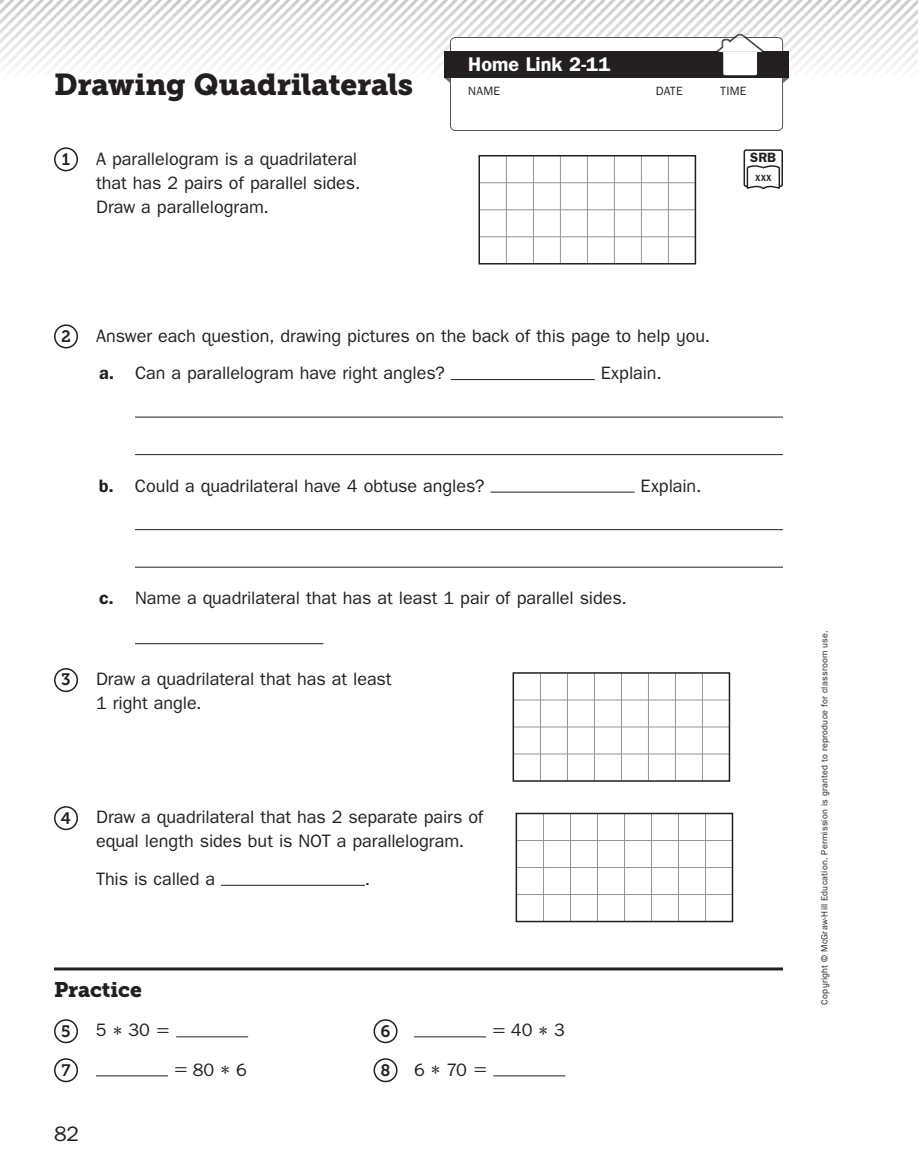
<style>
.page{position:relative;width:918px;height:1175px;background:#fff}
.page>*{position:absolute;margin:0;border:0;box-sizing:border-box;transform-origin:0 0}
.t1{font:30px "Museo Slab 900";letter-spacing:-.005em;color:#231f20}
.t2{font:21px "Museo Slab 900";color:#231f20}
.t3{font:21px "SRA Sans 1.0";color:#231f20}
.t4{font:700 19.8px "SRA Sans 1.0";color:#fff}
.t5{font:18px/24px "SRA Sans 1.0";color:#231f20}
.t6{font:16.5px "Museo Slab 700";color:#231f20}
.t7{font:700 13.5px "SRA Sans 1.0";color:#231f20}
.t8{font:12px "SRA Sans 1.0";letter-spacing:.015em;color:#231f20}
.t9{font:9px "SRA Sans 1.0";letter-spacing:.025em;color:#231f20}
.t10{font:700 8.7px "Negotiate Rg";color:#231f20}
.s1{font-weight:700}
.s2{font-family:"Uni Math 2"}
</style>
<div class="page">
<hr style="left:135px;top:417px;width:648px;height:1px;background:#231f20">
<hr style="left:135px;top:454px;width:648px;height:1px;background:#231f20">
<hr style="left:135px;top:529px;width:648px;height:1px;background:#231f20">
<hr style="left:135px;top:567px;width:648px;height:1px;background:#231f20">
<hr style="left:54px;top:967px;width:729px;height:3px;background:#231f20">
<div style="left:54px;top:147px;width:24px;height:24px;border:2px solid #231f20;border-radius:50%"></div>
<div style="left:54px;top:324px;width:24px;height:24px;border:2px solid #231f20;border-radius:50%"></div>
<hr style="left:451px;top:379px;width:144px;height:1px;background:#231f20">
<hr style="left:490px;top:492px;width:144px;height:1px;background:#231f20">
<hr style="left:135px;top:643px;width:189px;height:1px;background:#231f20">
<div style="left:54px;top:668px;width:24px;height:24px;border:2px solid #231f20;border-radius:50%"></div>
<div style="left:54px;top:806px;width:24px;height:24px;border:2px solid #231f20;border-radius:50%"></div>
<hr style="left:221px;top:885px;width:144px;height:1px;background:#231f20">
<div style="left:54px;top:1019px;width:24px;height:24px;border:2px solid #231f20;border-radius:50%"></div>
<hr style="left:176px;top:1036px;width:72px;height:1px;background:#231f20">
<div style="left:374px;top:1019px;width:24px;height:24px;border:2px solid #231f20;border-radius:50%"></div>
<hr style="left:414px;top:1036px;width:72px;height:1px;background:#231f20">
<div style="left:54px;top:1058px;width:24px;height:24px;border:2px solid #231f20;border-radius:50%"></div>
<hr style="left:96px;top:1075px;width:72px;height:1px;background:#231f20">
<div style="left:374px;top:1058px;width:24px;height:24px;border:2px solid #231f20;border-radius:50%"></div>
<hr style="left:493px;top:1075px;width:72px;height:1px;background:#231f20">
<hr style="left:506px;top:156px;width:1px;height:108px;background:#939598">
<hr style="left:533px;top:156px;width:1px;height:108px;background:#939598">
<hr style="left:560px;top:156px;width:1px;height:108px;background:#939598">
<hr style="left:587px;top:156px;width:1px;height:108px;background:#939598">
<hr style="left:614px;top:156px;width:1px;height:108px;background:#939598">
<hr style="left:641px;top:156px;width:1px;height:108px;background:#939598">
<hr style="left:668px;top:156px;width:1px;height:108px;background:#939598">
<hr style="left:479px;top:182px;width:216px;height:1px;background:#939598">
<hr style="left:479px;top:209px;width:216px;height:1px;background:#939598">
<hr style="left:479px;top:236px;width:216px;height:1px;background:#939598">
<div style="left:479px;top:155px;width:217px;height:109px;border:2px solid #231f20"></div>
<hr style="left:540px;top:673px;width:1px;height:108px;background:#939598">
<hr style="left:567px;top:673px;width:1px;height:108px;background:#939598">
<hr style="left:594px;top:673px;width:1px;height:108px;background:#939598">
<hr style="left:621px;top:673px;width:1px;height:108px;background:#939598">
<hr style="left:648px;top:673px;width:1px;height:108px;background:#939598">
<hr style="left:675px;top:673px;width:1px;height:108px;background:#939598">
<hr style="left:702px;top:673px;width:1px;height:108px;background:#939598">
<hr style="left:513px;top:699px;width:216px;height:1px;background:#939598">
<hr style="left:513px;top:726px;width:216px;height:1px;background:#939598">
<hr style="left:513px;top:753px;width:216px;height:1px;background:#939598">
<div style="left:513px;top:672px;width:217px;height:109px;border:2px solid #231f20"></div>
<hr style="left:543px;top:813px;width:1px;height:108px;background:#939598">
<hr style="left:570px;top:813px;width:1px;height:108px;background:#939598">
<hr style="left:597px;top:813px;width:1px;height:108px;background:#939598">
<hr style="left:624px;top:813px;width:1px;height:108px;background:#939598">
<hr style="left:651px;top:813px;width:1px;height:108px;background:#939598">
<hr style="left:678px;top:813px;width:1px;height:108px;background:#939598">
<hr style="left:705px;top:813px;width:1px;height:108px;background:#939598">
<hr style="left:517px;top:840px;width:216px;height:1px;background:#939598">
<hr style="left:517px;top:867px;width:216px;height:1px;background:#939598">
<hr style="left:517px;top:894px;width:216px;height:1px;background:#939598">
<div style="left:516px;top:812px;width:217px;height:110px;border:2px solid #231f20"></div>
<div style="left:744px;top:149px;width:39px;height:38px;border:2px solid #231f20;border-radius:2px"></div>
<svg style="left:746px;top:164px;width:35px;height:26px"></svg>
<svg style="left:0;top:0;width:918px;height:131px"></svg>
<h1 class="t1" style="left:54px;top:74px;width:361px">Drawing Quadrilaterals</h1>
<p class="t6" style="left:62px;top:153px;width:10px">1</p>
<p class="t5" style="left:96px;top:148px;width:266px">A parallelogram is a quadrilateral that has 2 pairs of parallel sides.<br>Draw a parallelogram.</p>
<p class="t4" style="left:468px;top:58px;width:144px">Home Link 2-11</p>
<p class="t8" style="left:468px;top:87px;width:33px">NAME</p>
<p class="t8" style="left:656px;top:87px;width:29px">DATE</p>
<p class="t8" style="left:720px;top:87px;width:28px">TIME</p>
<p class="t7" style="left:750px;top:153px;width:27px">SRB</p>
<p class="t10" style="left:755px;top:174px;width:18px">XXX</p>
<p class="t6" style="left:61px;top:330px;width:11px">2</p>
<p class="t5" style="left:96px;top:318px;width:616px;line-height:37.5px">Answer each question, drawing pictures on the back of this page to help you. <span class="s1">a.</span> Can a parallelogram have right angles?</p>
<p class="t5" style="left:601px;top:363px;width:63px">Explain.</p>
<p class="t5" style="left:99px;top:475px;width:387px"><span class="s1">b.</span> Could a quadrilateral have 4 obtuse angles?</p>
<p class="t5" style="left:640px;top:475px;width:63px">Explain.</p>
<p class="t5" style="left:99px;top:588px;width:529px"><span class="s1">c.</span> Name a quadrilateral that has at least 1 pair of parallel sides.</p>
<p class="t6" style="left:61px;top:673px;width:11px">3</p>
<p class="t5" style="left:96px;top:669px;width:297px">Draw a quadrilateral that has at least<br>1 right angle.</p>
<p class="t6" style="left:61px;top:811px;width:12px">4</p>
<p class="t5" style="left:96px;top:807px;width:389px">Draw a quadrilateral that has 2 separate pairs of equal length sides but is NOT a parallelogram.</p>
<p class="t5" style="left:96px;top:868px;width:121px">This is called a</p>
<p class="t5" style="left:365px;top:868px;width:7px">.</p>
<p class="t2" style="left:54px;top:982px;width:89px">Practice</p>
<p class="t6" style="left:61px;top:1024px;width:11px">5</p>
<p class="t5" style="left:96px;top:1020px;width:76px">5 <span class="s2">∗</span> 30 <span class="s2">=</span></p>
<p class="t6" style="left:381px;top:1024px;width:11px">6</p>
<p class="t5" style="left:492px;top:1020px;width:74px"><span class="s2">=</span> 40 <span class="s2">∗</span> 3</p>
<p class="t6" style="left:61px;top:1063px;width:11px">7</p>
<p class="t5" style="left:174px;top:1059px;width:74px"><span class="s2">=</span> 80 <span class="s2">∗</span> 6</p>
<p class="t6" style="left:381px;top:1063px;width:11px">8</p>
<p class="t5" style="left:414px;top:1059px;width:75px">6 <span class="s2">∗</span> 70 <span class="s2">=</span></p>
<p class="t3" style="left:54px;top:1126px;width:27px">82</p>
<p class="t9" style="left:821px;top:1004px;width:376px;rotate:-90deg">Copyright © McGraw-Hill Education. Permission is granted to reproduce for classroom use.</p>
</div>
